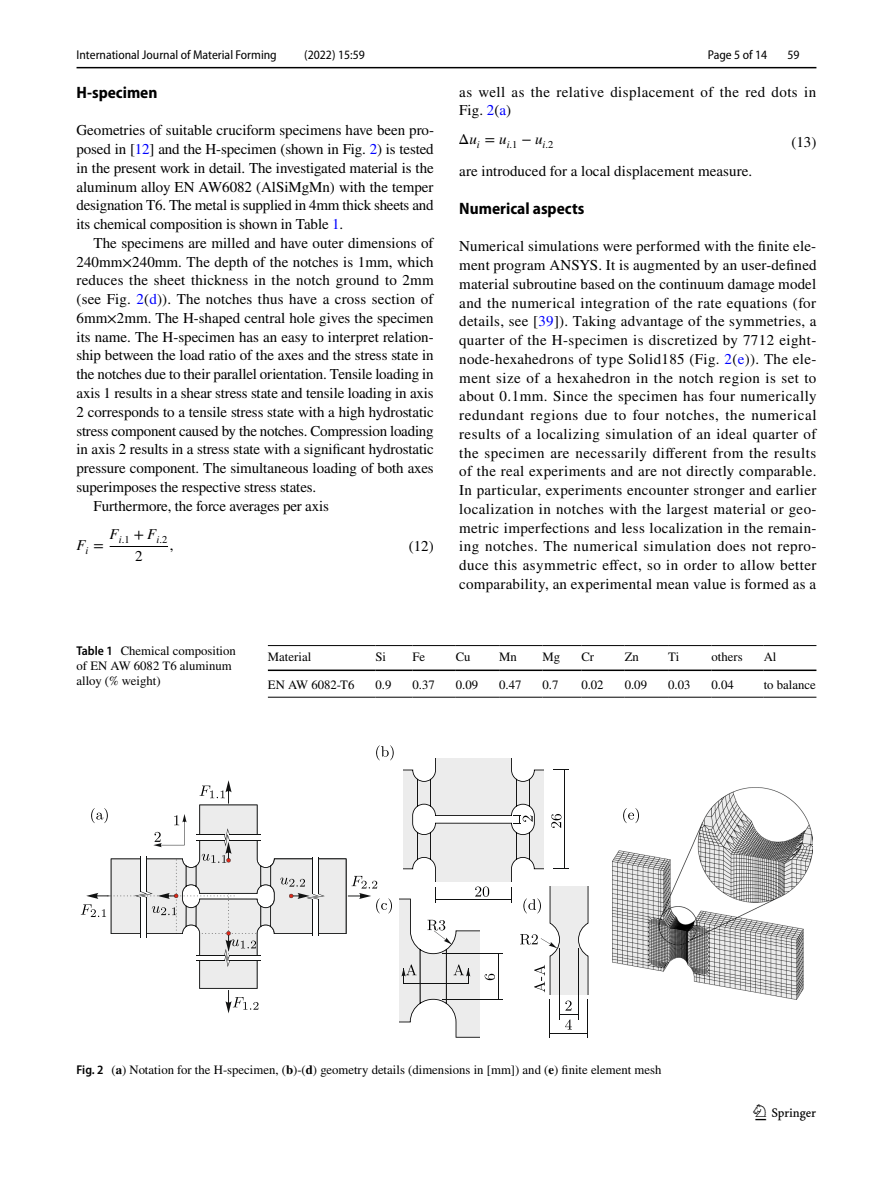
<style>
.page{position:relative;width:893px;height:1187px;background:#fff}
.page>*{position:absolute;margin:0;border:0;box-sizing:border-box;transform-origin:0 0}
.t1{font:22.5px "Springnew Regular 3";color:#000}
.t2{font:700 semi-condensed 16.5px "Myriad Pro";color:#000}
.t3{font:15px/18.8px "STIX";letter-spacing:-.005em;color:#000;text-align:justify}
.t4{font:15px/18.8px "STIX";letter-spacing:.03em;color:#000}
.t5{font:15px "STIX";letter-spacing:.015em;color:#000}
.t6{font:15px "STIX General Regular 26";color:#000}
.t7{font:15px "STIX General Italic 17";color:#000}
.t8{font:12.75px/15px "STIX";color:#000}
.t9{font:semi-condensed 12.75px "Myriad Pro";color:#000}
.t10{font:10.5px "STIX General Regular 27";color:#000}
.t11{font:10.5px "STIX General Regular 26";color:#000}
.t12{font:10.5px "STIX General Italic 17";color:#000}
.s1{color:#00f}
.s2{font-family:"STIX General Italic 17"}
.s3{font-family:"STIX General Italic 18"}
.s4{font-family:"Myriad Pro";font-weight:600;font-stretch:semi-condensed}
.s5{font-weight:700}
</style>
<div class="page">
<hr style="left:77px;top:67px;width:739px;height:1px;background:#000">
<hr style="left:110px;top:546px;width:58px;height:1px;background:#000">
<hr style="left:268px;top:645px;width:107px;height:1px;background:#000">
<hr style="left:268px;top:669px;width:107px;height:2px;background:#000">
<hr style="left:375px;top:645px;width:37px;height:1px;background:#000">
<hr style="left:375px;top:669px;width:37px;height:2px;background:#000">
<hr style="left:412px;top:645px;width:44px;height:1px;background:#000">
<hr style="left:412px;top:669px;width:44px;height:2px;background:#000">
<hr style="left:456px;top:645px;width:43px;height:1px;background:#000">
<hr style="left:456px;top:669px;width:43px;height:2px;background:#000">
<hr style="left:499px;top:645px;width:44px;height:1px;background:#000">
<hr style="left:499px;top:669px;width:44px;height:2px;background:#000">
<hr style="left:543px;top:645px;width:38px;height:1px;background:#000">
<hr style="left:543px;top:669px;width:38px;height:2px;background:#000">
<hr style="left:581px;top:645px;width:44px;height:1px;background:#000">
<hr style="left:581px;top:669px;width:44px;height:2px;background:#000">
<hr style="left:625px;top:645px;width:43px;height:1px;background:#000">
<hr style="left:625px;top:669px;width:43px;height:2px;background:#000">
<hr style="left:668px;top:645px;width:43px;height:1px;background:#000">
<hr style="left:668px;top:669px;width:43px;height:2px;background:#000">
<hr style="left:711px;top:645px;width:53px;height:1px;background:#000">
<hr style="left:711px;top:669px;width:53px;height:2px;background:#000">
<hr style="left:764px;top:645px;width:52px;height:1px;background:#000">
<hr style="left:764px;top:669px;width:52px;height:2px;background:#000">
<hr style="left:268px;top:696px;width:107px;height:1px;background:#000">
<hr style="left:375px;top:696px;width:37px;height:1px;background:#000">
<hr style="left:412px;top:696px;width:44px;height:1px;background:#000">
<hr style="left:456px;top:696px;width:43px;height:1px;background:#000">
<hr style="left:499px;top:696px;width:44px;height:1px;background:#000">
<hr style="left:543px;top:696px;width:38px;height:1px;background:#000">
<hr style="left:581px;top:696px;width:44px;height:1px;background:#000">
<hr style="left:625px;top:696px;width:43px;height:1px;background:#000">
<hr style="left:668px;top:696px;width:43px;height:1px;background:#000">
<hr style="left:711px;top:696px;width:53px;height:1px;background:#000">
<hr style="left:764px;top:696px;width:52px;height:1px;background:#000">
<img style="left:612px;top:787px;width:200px;height:212px">
<hr style="left:588px;top:999px;width:1px;height:38px;background:#111212">
<svg style="left:623px;top:808px;width:16px;height:15px"></svg>
<svg style="left:81px;top:745px;width:507px;height:292px"></svg>
<p class="t9" style="left:77px;top:48px;width:202px">International Journal of Material Forming</p>
<p class="t9" style="left:304px;top:48px;width:62px">(2022) 15:59</p>
<p class="t2" style="left:77px;top:83px;width:82px">H‑specimen</p>
<p class="t3" style="left:77px;top:122px;width:359px">Geometries of suitable cruciform specimens have been pro&shy;posed in [<span class="s1">12</span>] and the H-specimen (shown in Fig. <span class="s1">2</span>) is tested in the present work in detail. The investigated material is the aluminum alloy EN AW6082 (AlSiMgMn) with the temper designation T6. The metal is supplied in 4mm thick sheets and its chemical composition is shown in Table <span class="s1">1</span>.</p>
<p class="t3" style="left:94px;top:234px;width:342px">The specimens are milled and have outer dimensions of</p>
<p class="t3" style="left:77px;top:253px;width:359px">240mm×240mm. The depth of the notches is 1mm, which</p>
<p class="t5" style="left:77px;top:270px;width:359px">reduces the sheet thickness in the notch ground to 2mm</p>
<p class="t3" style="left:77px;top:291px;width:359px">(see Fig. <span class="s1">2</span>(<span class="s1">d</span>)). The notches thus have a cross section of</p>
<p class="t3" style="left:77px;top:309px;width:359px">6mm×2mm. The H-shaped central hole gives the specimen</p>
<p class="t3" style="left:77px;top:328px;width:359px">its name. The H-specimen has an easy to interpret relation-</p>
<p class="t3" style="left:77px;top:347px;width:359px">ship between the load ratio of the axes and the stress state in</p>
<p class="t3" style="left:77px;top:366px;width:359px">the notches due to their parallel orientation. Tensile loading in</p>
<p class="t3" style="left:77px;top:384px;width:359px">axis 1 results in a shear stress state and tensile loading in axis</p>
<p class="t3" style="left:77px;top:403px;width:359px">2 corresponds to a tensile stress state with a high hydrostatic</p>
<p class="t3" style="left:77px;top:422px;width:359px">stress component caused by the notches. Compression loading</p>
<p class="t3" style="left:77px;top:441px;width:359px">in axis 2 results in a stress state with a significant hydrostatic</p>
<p class="t3" style="left:77px;top:459px;width:359px">pressure component. The simultaneous loading of both axes</p>
<p class="t3" style="left:77px;top:478px;width:241px">superimposes the respective stress states.</p>
<p class="t3" style="left:94px;top:497px;width:237px">Furthermore, the force averages per axis</p>
<p class="t7" style="left:76px;top:540px;width:11px">F</p>
<p class="t3" style="left:409px;top:537px;width:26px">(12)</p>
<p class="t11" style="left:110px;top:535px;width:59px"><sup>F</sup><span class="s2">i</span>.1 <sup>+</sup> <sup>F</sup><span class="s2">i</span>.2</p>
<p class="t6" style="left:135px;top:550px;width:9px">2</p>
<p class="t12" style="left:86px;top:547px;width:20px">i <sup>=</sup></p>
<p class="t6" style="left:170px;top:540px;width:5px">,</p>
<p class="t9" style="left:708px;top:48px;width:61px">Page 5 of 14</p>
<p class="t9" style="left:787px;top:48px;width:14px">59</p>
<p class="t4" style="left:459px;top:83px;width:358px">as well as the relative displacement of the red dots in<br>Fig. <span class="s1">2</span>(<span class="s1">a</span>)</p>
<p class="t10" style="left:458px;top:141px;width:96px"><sup>Δ</sup><sup>u</sup><span class="s3">i</span> <sup>=</sup> <sup>u</sup><span class="s3">i</span>.1 <sup>−</sup> <sup>u</sup><span class="s3">i</span>.2</p>
<p class="t3" style="left:791px;top:133px;width:26px">(13)</p>
<p class="t3" style="left:459px;top:163px;width:294px">are introduced for a local displacement measure.</p>
<p class="t2" style="left:459px;top:199px;width:127px">Numerical aspects</p>
<p class="t3" style="left:459px;top:238px;width:359px">Numerical simulations were performed with the finite ele&shy;ment program ANSYS. It is augmented by an user-defined material subroutine based on the continuum damage model and the numerical integration of the rate equations (for details, see [<span class="s1">39</span>]). Taking advantage of the symmetries, a quarter of the H-specimen is discretized by 7712 eight&shy;node-hexahedrons of type Solid185 (Fig. <span class="s1">2</span>(<span class="s1">e</span>)). The ele&shy;ment size of a hexahedron in the notch region is set to about 0.1mm. Since the specimen has four numerically redundant regions due to four notches, the numerical results of a localizing simulation of an ideal quarter of the specimen are necessarily different from the results of the real experiments and are not directly comparable.<br>In particular, experiments encounter stronger and earlier localization in notches with the largest material or geo&shy;metric imperfections and less localization in the remain&shy;ing notches. The numerical simulation does not repro&shy;duce this asymmetric effect, so in order to allow better comparability, an experimental mean value is formed as a</p>
<p class="t8" style="left:77px;top:643px;width:161px"><span class="s4">Table 1</span> Chemical composition of EN AW 6082 T6 aluminum alloy (% weight)</p>
<p class="t8" style="left:268px;top:649px;width:45px">Material</p>
<p class="t8" style="left:375px;top:649px;width:12px">Si</p>
<p class="t8" style="left:412px;top:649px;width:14px">Fe</p>
<p class="t8" style="left:456px;top:649px;width:16px">Cu</p>
<p class="t8" style="left:499px;top:649px;width:19px">Mn</p>
<p class="t8" style="left:543px;top:649px;width:19px">Mg</p>
<p class="t8" style="left:581px;top:649px;width:14px">Cr</p>
<p class="t8" style="left:625px;top:649px;width:16px">Zn</p>
<p class="t8" style="left:668px;top:649px;width:13px">Ti</p>
<p class="t8" style="left:711px;top:649px;width:33px">others</p>
<p class="t8" style="left:764px;top:649px;width:14px">Al</p>
<p class="t8" style="left:268px;top:677px;width:88px">EN AW 6082-T6</p>
<p class="t8" style="left:375px;top:677px;width:17px">0.9</p>
<p class="t8" style="left:412px;top:677px;width:24px">0.37</p>
<p class="t8" style="left:456px;top:677px;width:24px">0.09</p>
<p class="t8" style="left:499px;top:677px;width:24px">0.47</p>
<p class="t8" style="left:543px;top:677px;width:17px">0.7</p>
<p class="t8" style="left:581px;top:677px;width:24px">0.02</p>
<p class="t8" style="left:625px;top:677px;width:24px">0.09</p>
<p class="t8" style="left:668px;top:677px;width:24px">0.03</p>
<p class="t8" style="left:711px;top:677px;width:24px">0.04</p>
<p class="t8" style="left:764px;top:677px;width:54px">to balance</p>
<p class="t8" style="left:77px;top:1062px;width:586px"><span class="s4">Fig. 2</span> (<span class="s5">a</span>) Notation for the H-specimen, (<span class="s5">b</span>)-(<span class="s5">d</span>) geometry details (dimensions in [mm]) and (<span class="s5">e</span>) finite element mesh</p>
<h1 class="t1" style="left:755px;top:1104px;width:62px">1 3</h1>
</div>
